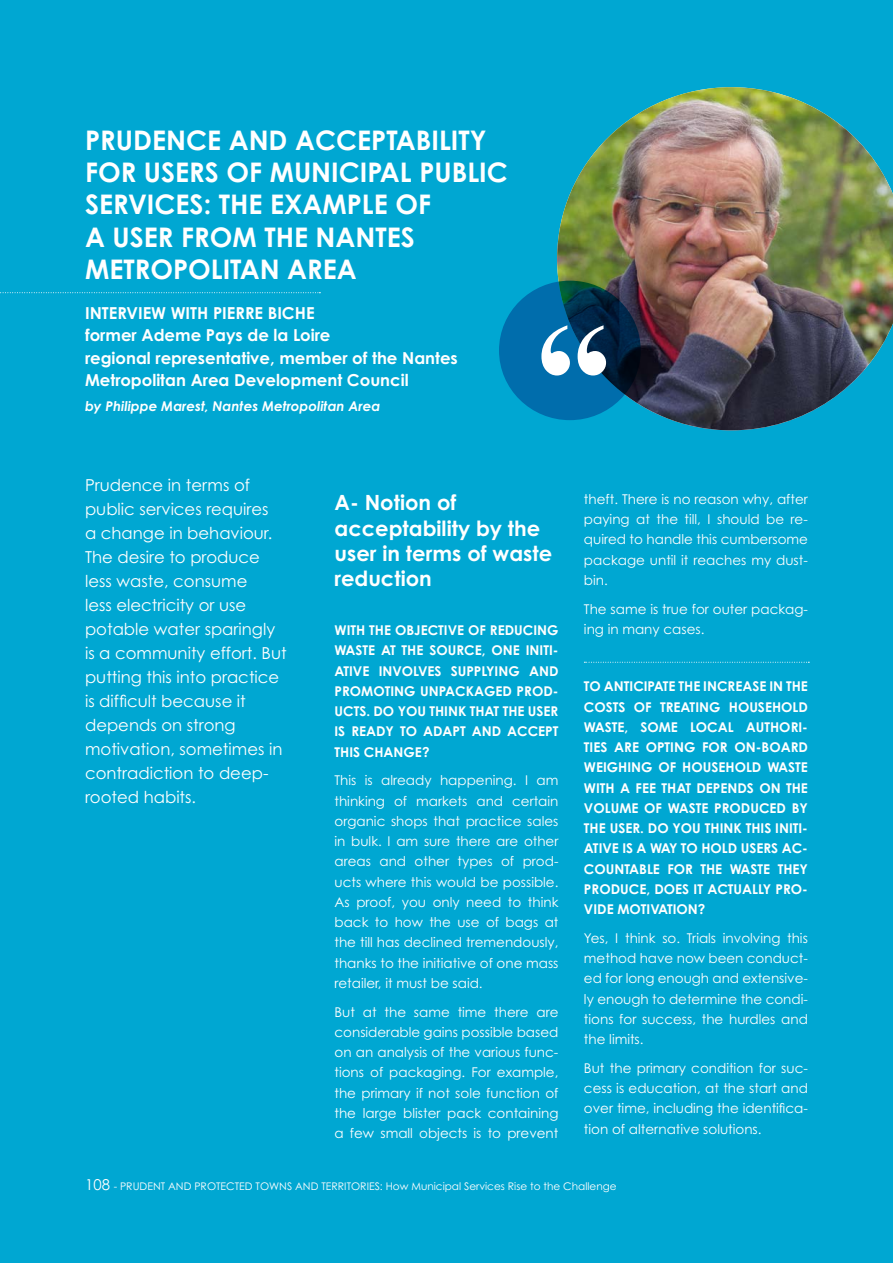
<style>
.page{position:relative;width:893px;height:1263px;background:#00a7d2}
.page>*{position:absolute;margin:0;border:0;box-sizing:border-box;transform-origin:0 0}
.t1{font:700 27px/32.4px "Century Gothic";color:#fff}
.t2{font:700 21px/25.2px "Century Gothic";color:#fff}
.t3{font:16.5px/24px "Century Gothic";color:#fff}
.t4{font:700 16.5px/22.5px "Century Gothic";color:#fff}
.t5{font:13.5px/20.2px "Century Gothic";color:#fff;text-align:justify}
.t6{font:700 13.5px/20.2px "Century Gothic";color:#fff;text-align:justify}
.t7{font:italic 700 13.5px "Century Gothic";color:#fff}
.t8{font:10.5px "Century Gothic";color:#fff}
.s1{font-size:15px}
</style>
<div class="page">
<svg style="left:584px;top:662px;width:225px;height:1px"></svg>
<img style="left:557px;top:87px;width:336px;height:343px">
<svg style="left:499px;top:281px;width:142px;height:139px;background:#005383"></svg>
<svg style="left:541px;top:325px;width:65px;height:50px;background:#74a1be"></svg>
<svg style="left:0;top:292px;width:320px;height:1px"></svg>
<h1 class="t1" style="left:85px;top:123px;width:424px">PRUDENCE AND ACCEPTABILITY<br>FOR USERS OF MUNICIPAL PUBLIC<br>SERVICES: THE EXAMPLE OF<br>A USER FROM THE NANTES<br>METROPOLITAN AREA</h1>
<p class="t4" style="left:85px;top:301px;width:374px">INTERVIEW WITH PIERRE BICHE<br>former Ademe Pays de la Loire<br>regional representative, member of the Nantes Metropolitan Area Development Council</p>
<p class="t7" style="left:85px;top:397px;width:297px">by Philippe Marest, Nantes Metropolitan Area</p>
<p class="t3" style="left:85px;top:473px;width:203px">Prudence in terms of public services requires<br>a change in behaviour.<br>The desire to produce less waste, consume<br>less electricity or use potable water sparingly is a community effort. But putting this into practice is difficult because it depends on strong motivation, sometimes in contradiction to deep&shy;rooted habits.</p>
<h2 class="t2" style="left:334px;top:490px;width:219px">A- Notion of acceptability by the user in terms of waste reduction</h2>
<p class="t6" style="left:334px;top:620px;width:225px">WITH THE OBJECTIVE OF REDUCING WASTE AT THE SOURCE, ONE INITI-ATIVE INVOLVES SUPPLYING AND PROMOTING UNPACKAGED PROD-UCTS. DO YOU THINK THAT THE USER IS READY TO ADAPT AND ACCEPT THIS CHANGE?</p>
<p class="t5" style="left:334px;top:770px;width:225px">This is already happening. I am thinking of markets and certain organic shops that practice sales in bulk. I am sure there are other areas and other types of prod&shy;ucts where this would be possible.<br>As proof, you only need to think back to how the use of bags at the till has declined tremendously, thanks to the initiative of one mass retailer, it must be said.</p>
<p class="t5" style="left:334px;top:1001px;width:225px">But at the same time there are considerable gains possible based on an analysis of the various func&shy;tions of packaging. For example, the primary if not sole function of the large blister pack containing a few small objects is to prevent</p>
<p class="t5" style="left:584px;top:489px;width:225px">theft. There is no reason why, after paying at the till, I should be re&shy;quired to handle this cumbersome package until it reaches my dust&shy;bin.</p>
<p class="t5" style="left:584px;top:598px;width:225px">The same is true for outer packag&shy;ing in many cases.</p>
<p class="t6" style="left:584px;top:676px;width:225px">TO ANTICIPATE THE INCREASE IN THE COSTS OF TREATING HOUSEHOLD WASTE, SOME LOCAL AUTHORI-TIES ARE OPTING FOR ON-BOARD WEIGHING OF HOUSEHOLD WASTE WITH A FEE THAT DEPENDS ON THE VOLUME OF WASTE PRODUCED BY THE USER. DO YOU THINK THIS INITI-ATIVE IS A WAY TO HOLD USERS AC-COUNTABLE FOR THE WASTE THEY PRODUCE, DOES IT ACTUALLY PRO-VIDE MOTIVATION?</p>
<p class="t5" style="left:584px;top:928px;width:225px">Yes, I think so. Trials involving this method have now been conduct&shy;ed for long enough and extensive&shy;ly enough to determine the condi&shy;tions for success, the hurdles and the limits.</p>
<p class="t5" style="left:584px;top:1058px;width:225px">But the primary condition for suc&shy;cess is education, at the start and over time, including the identifica&shy;tion of alternative solutions.</p>
<p class="t8" style="left:85px;top:1179px;width:533px"><span class="s1">108</span> - PRUDENT AND PROTECTED TOWNS AND TERRITORIES: How Municipal Services Rise to the Challenge</p>
</div>
